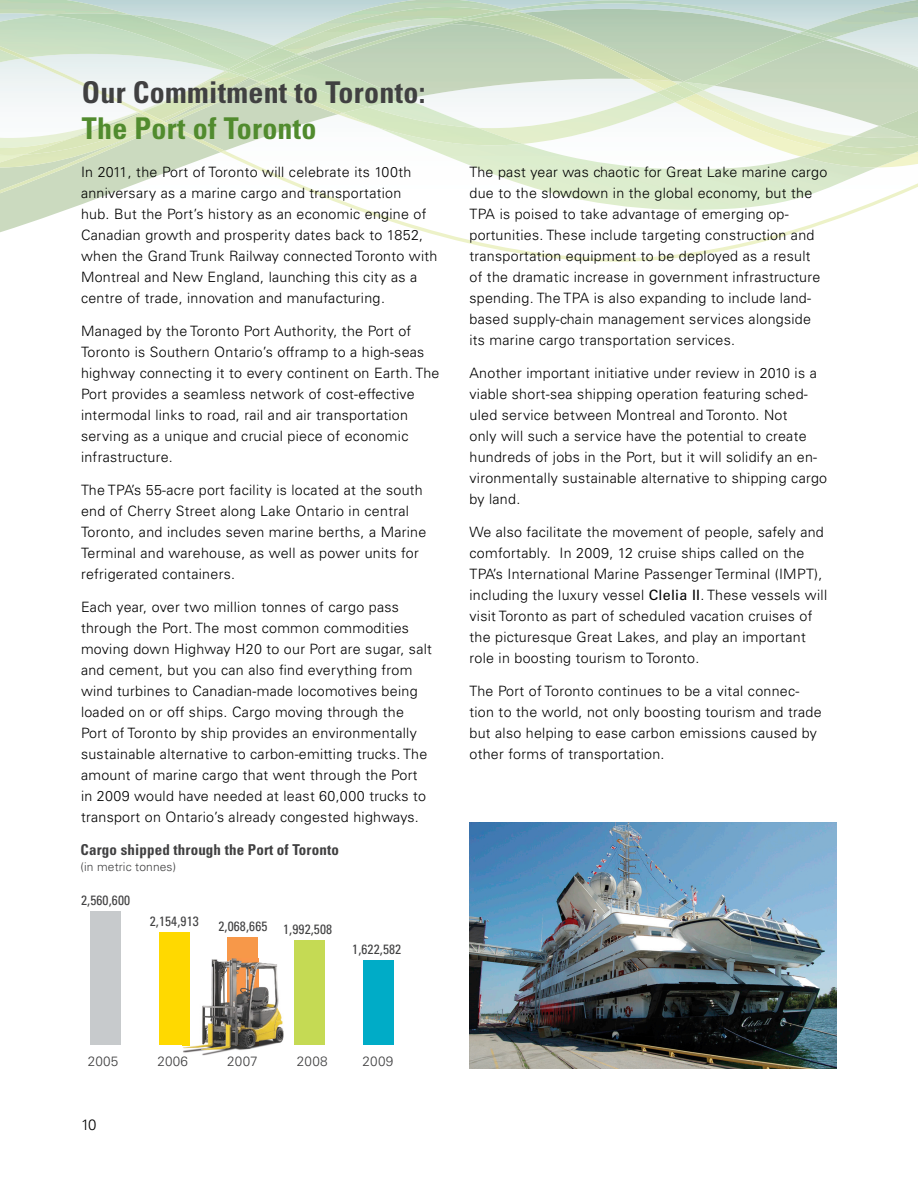
<style>
.page{position:relative;width:918px;height:1188px;background:#fff}
.page>*{position:absolute;margin:0;border:0;box-sizing:border-box;transform-origin:0 0}
.t1{font:700 condensed 30px "Univers LT Std";letter-spacing:.01em;color:#404041}
.t2{font:700 condensed 30px "Univers LT Std";letter-spacing:.01em;color:#518b2e}
.t3{font:700 condensed 15px "Univers LT Std";letter-spacing:.01em;color:#404041}
.t4{font:300 15px "Univers LT Std";color:#000}
.t5{font:300 14.25px/21px "Univers LT Std";letter-spacing:.02em;color:#000}
.t6{font:condensed 13.5px "Univers";letter-spacing:.01em;color:#404041}
.t7{font:300 13.5px "Univers LT Std";letter-spacing:.01em;color:#404041}
.t8{font:300 12px "Univers LT Std";letter-spacing:.01em;color:#404041}
.s1{font-weight:400}
</style>
<div class="page">
<img style="left:0;top:71px;width:338px;height:161px">
<img style="left:830px;top:79px;width:88px;height:47px">
<img style="left:152px;top:38px;width:326px;height:61px">
<img style="left:0;top:93px;width:220px;height:74px">
<img style="left:24px;top:75px;width:224px;height:80px">
<img style="left:467px;top:38px;width:11px;height:43px">
<img style="left:478px;top:38px;width:352px;height:88px">
<img style="left:678px;top:82px;width:26px;height:12px">
<img style="left:684px;top:38px;width:142px;height:48px">
<img style="left:657px;top:89px;width:27px;height:13px">
<img style="left:664px;top:84px;width:32px;height:14px">
<img style="left:263px;top:84px;width:80px;height:30px">
<img style="left:0;top:0;width:918px;height:38px">
<img style="left:420px;top:126px;width:459px;height:25px">
<img style="left:835px;top:136px;width:83px;height:8px">
<img style="left:879px;top:111px;width:39px;height:26px">
<svg style="left:912px;top:136px;width:6px;height:3px"></svg>
<img style="left:801px;top:149px;width:24px;height:2px">
<img style="left:825px;top:144px;width:93px;height:7px">
<img style="left:406px;top:99px;width:72px;height:8px">
<img style="left:319px;top:63px;width:87px;height:44px">
<img style="left:0;top:15px;width:225px;height:56px">
<img style="left:228px;top:70px;width:3px;height:5px">
<img style="left:246px;top:15px;width:28px;height:31px">
<img style="left:303px;top:56px;width:12px;height:5px">
<img style="left:270px;top:55px;width:33px;height:15px">
<img style="left:246px;top:46px;width:35px;height:14px">
<img style="left:251px;top:48px;width:46px;height:14px">
<img style="left:264px;top:61px;width:16px;height:7px">
<img style="left:343px;top:107px;width:180px;height:38px">
<img style="left:265px;top:76px;width:102px;height:37px">
<img style="left:47px;top:13px;width:199px;height:56px">
<img style="left:270px;top:70px;width:10px;height:4px">
<img style="left:267px;top:68px;width:3px;height:6px">
<img style="left:228px;top:60px;width:23px;height:10px">
<img style="left:231px;top:62px;width:33px;height:13px">
<img style="left:242px;top:67px;width:25px;height:8px">
<img style="left:0;top:124px;width:165px;height:69px">
<img style="left:166px;top:82px;width:97px;height:42px">
<img style="left:830px;top:38px;width:88px;height:31px">
<img style="left:884px;top:58px;width:34px;height:12px">
<img style="left:510px;top:0;width:298px;height:31px">
<img style="left:442px;top:19px;width:15px;height:1px">
<img style="left:315px;top:24px;width:134px;height:39px">
<img style="left:435px;top:20px;width:32px;height:4px">
<img style="left:497px;top:9px;width:20px;height:4px">
<img style="left:457px;top:11px;width:49px;height:9px">
<img style="left:462px;top:17px;width:21px;height:3px">
<svg style="left:240px;top:75px;width:25px;height:9px"></svg>
<img style="left:803px;top:30px;width:31px;height:9px">
<img style="left:280px;top:61px;width:39px;height:15px">
<img style="left:260px;top:74px;width:24px;height:9px">
<svg style="left:221px;top:151px;width:697px;height:111px"></svg>
<img style="left:165px;top:124px;width:60px;height:28px">
<svg style="left:21px;top:58px;width:123px;height:55px"></svg>
<img style="left:140px;top:112px;width:20px;height:9px">
<img style="left:0;top:46px;width:28px;height:12px">
<svg style="left:157px;top:120px;width:12px;height:5px"></svg>
<img style="left:470px;top:823px;width:367px;height:245px">
<div style="left:90px;top:911px;width:31px;height:134px;background:#c7cacc"></div>
<div style="left:159px;top:933px;width:31px;height:112px;background:#ffd900"></div>
<div style="left:228px;top:937px;width:30px;height:108px;background:#f79849"></div>
<div style="left:294px;top:941px;width:31px;height:104px;background:#c5da54"></div>
<div style="left:363px;top:960px;width:30px;height:85px;background:#00acc7"></div>
<img style="left:183px;top:959px;width:101px;height:97px">
<img style="left:183px;top:959px;width:7px;height:86px">
<img style="left:228px;top:959px;width:30px;height:86px">
<h1 class="t1" style="left:82px;top:74px;width:345px">Our Commitment to Toronto:</h1>
<h1 class="t2" style="left:82px;top:110px;width:236px">The Port of Toronto</h1>
<p class="t5" style="left:81px;top:161px;width:358px">In 2011, the Port of Toronto will celebrate its 100th anniversary as a marine cargo and transportation<br>hub. But the Port’s history as an economic engine of Canadian growth and prosperity dates back to 1852, when the Grand Trunk Railway connected Toronto with Montreal and New England, launching this city as a centre of trade, innovation and manufacturing.</p>
<p class="t5" style="left:81px;top:320px;width:360px">Managed by the Toronto Port Authority, the Port of Toronto is Southern Ontario’s offramp to a high-seas highway connecting it to every continent on Earth. The Port provides a seamless network of cost-effective intermodal links to road, rail and air transportation serving as a unique and crucial piece of economic infrastructure.</p>
<p class="t5" style="left:81px;top:479px;width:347px">The TPA’s 55-acre port facility is located at the south end of Cherry Street along Lake Ontario in central Toronto, and includes seven marine berths, a Marine Terminal and warehouse, as well as power units for refrigerated containers.</p>
<p class="t5" style="left:81px;top:596px;width:352px">Each year, over two million tonnes of cargo pass through the Port. The most common commodities moving down Highway H20 to our Port are sugar, salt and cement, but you can also find everything from wind turbines to Canadian-made locomotives being loaded on or off ships. Cargo moving through the Port of Toronto by ship provides an environmentally sustainable alternative to carbon-emitting trucks. The amount of marine cargo that went through the Port in 2009 would have needed at least 60,000 trucks to transport on Ontario’s already congested highways.</p>
<p class="t3" style="left:81px;top:840px;width:260px">Cargo shipped through the Port of Toronto</p>
<p class="t8" style="left:81px;top:860px;width:97px">(in metric tonnes)</p>
<p class="t6" style="left:81px;top:891px;width:51px">2,560,600</p>
<p class="t6" style="left:150px;top:913px;width:51px">2,154,913</p>
<p class="t6" style="left:218px;top:919px;width:115px">2,068,665 1,992,508</p>
<p class="t6" style="left:352px;top:940px;width:51px">1,622,582</p>
<p class="t5" style="left:470px;top:161px;width:359px">The past year was chaotic for Great Lake marine cargo due to the slowdown in the global economy, but the TPA is poised to take advantage of emerging op&shy;portunities. These include targeting construction and transportation equipment to be deployed as a result<br>of the dramatic increase in government infrastructure spending. The TPA is also expanding to include land&shy;based supply-chain management services alongside its marine cargo transportation services.</p>
<p class="t5" style="left:470px;top:362px;width:359px">Another important initiative under review in 2010 is a viable short-sea shipping operation featuring sched&shy;uled service between Montreal and Toronto. Not<br>only will such a service have the potential to create hundreds of jobs in the Port, but it will solidify an en&shy;vironmentally sustainable alternative to shipping cargo by land.</p>
<p class="t5" style="left:470px;top:521px;width:359px">We also facilitate the movement of people, safely and comfortably. In 2009, 12 cruise ships called on the TPA’s International Marine Passenger Terminal (IMPT), including the luxury vessel <span class="s1">Clelia II</span>. These vessels will visit Toronto as part of scheduled vacation cruises of the picturesque Great Lakes, and play an important role in boosting tourism to Toronto.</p>
<p class="t5" style="left:470px;top:680px;width:354px">The Port of Toronto continues to be a vital connec&shy;tion to the world, not only boosting tourism and trade but also helping to ease carbon emissions caused by other forms of transportation.</p>
<p class="t7" style="left:88px;top:1053px;width:32px">2005</p>
<p class="t7" style="left:157px;top:1053px;width:32px">2006</p>
<p class="t7" style="left:227px;top:1053px;width:32px">2007</p>
<p class="t7" style="left:297px;top:1053px;width:32px">2008</p>
<p class="t7" style="left:363px;top:1053px;width:32px">2009</p>
<p class="t4" style="left:81px;top:1116px;width:17px">10</p>
</div>
